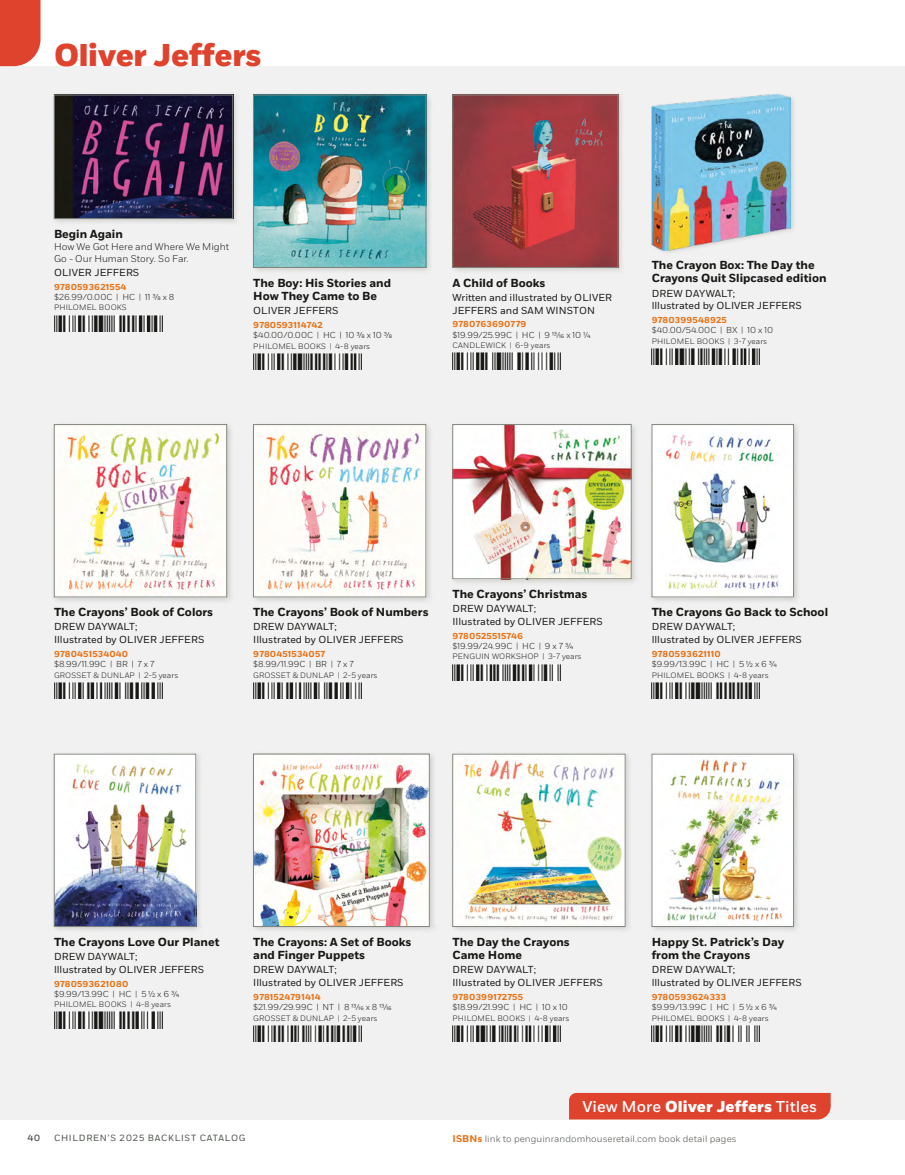
<style>
.page{position:relative;width:905px;height:1175px;background:#fff}
.page>*{position:absolute;margin:0;border:0;box-sizing:border-box;transform-origin:0 0}
.t1{font:800 31.5px "Fort";letter-spacing:-.01em;color:#df422d}
.t2{font:500 15.75px "Fort";letter-spacing:.005em;color:#fff}
.t3{font:700 11.7px/13.5px "Fort";color:#171714}
.t4{font:10.2px/12.8px "Fort";letter-spacing:.01em;color:#171714}
.t5{font:300 9.75px/12px "Fort";color:#171714}
.t6{font:300 9.3px "Fort";letter-spacing:.01em;color:#484f46}
.t7{font:9px "Fort";letter-spacing:.08em;color:#484f46}
.t8{font:500 9px "Fort";color:#484f46}
.t9{font:300 8.7px/10.2px "Fort";color:#171714}
.t10{font:300 7.8px "Fort";letter-spacing:.02em;color:#171714}
.s1{font-weight:700;color:#e77216}
.s2{font-size:8.25px}
.s3{font-size:7.5px}
.s4{font-weight:800}
.s5{font-weight:700;font-size:9.75px;color:#e77216}
</style>
<div class="page">
<div style="left:0;top:66px;width:904px;height:1053px;background:#f1f1f1"></div>
<div style="left:0;top:0;width:40px;height:66px;background:#df422d"></div>
<div style="left:569px;top:1092px;width:261px;height:27px;background:#df422d"></div>
<div style="left:51px;top:751px;width:152px;height:182px;background:#484f46;opacity:.2"></div>
<img style="left:56px;top:756px;width:138px;height:168px">
<div style="left:54px;top:754px;width:142px;height:172px;border:1px solid #81857d"></div>
<img style="left:54px;top:1011px;width:108px;height:17px">
<div style="left:250px;top:751px;width:186px;height:182px;background:#484f46;opacity:.2"></div>
<img style="left:255px;top:756px;width:172px;height:168px">
<div style="left:253px;top:754px;width:176px;height:172px;border:1px solid #81857d"></div>
<img style="left:253px;top:1025px;width:108px;height:16px">
<div style="left:450px;top:751px;width:182px;height:182px;background:#484f46;opacity:.2"></div>
<img style="left:454px;top:756px;width:169px;height:168px">
<div style="left:452px;top:754px;width:173px;height:172px;border:1px solid #81857d"></div>
<img style="left:452px;top:1025px;width:108px;height:16px">
<div style="left:649px;top:751px;width:151px;height:182px;background:#484f46;opacity:.2"></div>
<img style="left:653px;top:756px;width:138px;height:168px">
<div style="left:651px;top:754px;width:142px;height:172px;border:1px solid #81857d"></div>
<img style="left:651px;top:1025px;width:108px;height:16px">
<div style="left:51px;top:422px;width:182px;height:182px;background:#484f46;opacity:.2"></div>
<img style="left:56px;top:426px;width:169px;height:169px">
<div style="left:54px;top:424px;width:173px;height:173px;border:1px solid #81857d"></div>
<img style="left:54px;top:682px;width:108px;height:16px">
<div style="left:250px;top:422px;width:183px;height:182px;background:#484f46;opacity:.2"></div>
<img style="left:255px;top:426px;width:169px;height:169px">
<div style="left:253px;top:424px;width:173px;height:173px;border:1px solid #81857d"></div>
<img style="left:253px;top:682px;width:108px;height:16px">
<div style="left:450px;top:422px;width:188px;height:164px;background:#484f46;opacity:.2"></div>
<img style="left:454px;top:426px;width:175px;height:151px">
<div style="left:452px;top:424px;width:179px;height:155px;border:1px solid #81857d"></div>
<img style="left:452px;top:664px;width:108px;height:16px">
<div style="left:649px;top:422px;width:151px;height:182px;background:#484f46;opacity:.2"></div>
<img style="left:653px;top:426px;width:138px;height:169px">
<div style="left:651px;top:424px;width:142px;height:173px;border:1px solid #81857d"></div>
<img style="left:651px;top:682px;width:108px;height:16px">
<div style="left:51px;top:92px;width:189px;height:133px;background:#484f46;opacity:.2"></div>
<img style="left:56px;top:97px;width:175px;height:120px">
<div style="left:54px;top:95px;width:179px;height:124px;border:1px solid #81857d"></div>
<img style="left:54px;top:315px;width:108px;height:16px">
<div style="left:250px;top:92px;width:183px;height:182px;background:#484f46;opacity:.2"></div>
<img style="left:255px;top:97px;width:169px;height:169px">
<div style="left:253px;top:95px;width:173px;height:173px;border:1px solid #81857d"></div>
<img style="left:253px;top:353px;width:108px;height:17px">
<div style="left:450px;top:92px;width:175px;height:182px;background:#484f46;opacity:.2"></div>
<img style="left:454px;top:97px;width:162px;height:169px">
<div style="left:452px;top:95px;width:166px;height:173px;border:1px solid #81857d"></div>
<img style="left:452px;top:353px;width:108px;height:16px">
<div style="left:649px;top:92px;width:148px;height:164px;background:#484f46;opacity:.2"></div>
<img style="left:651px;top:95px;width:139px;height:155px">
<img style="left:651px;top:349px;width:108px;height:16px">
<h1 class="t1" style="left:54px;top:36px;width:209px">Oliver Jeffers</h1>
<h3 class="t3" style="left:54px;top:227px;width:70px">Begin Again</h3>
<p class="t5" style="left:54px;top:240px;width:177px">How We Got Here and Where We Might<br>Go - Our Human Story. So Far.</p>
<p class="t4" style="left:54px;top:266px;width:87px">OLIVER JEFFERS</p>
<p class="t9" style="left:54px;top:282px;width:122px"><span class="s1">9780593621554 </span>$26.99/0.00C <span class="s2">|</span> HC <span class="s2">|</span> 11 3/8 x 8</p>
<p class="t10" style="left:54px;top:303px;width:74px">PHILOMEL BOOKS</p>
<h3 class="t3" style="left:253px;top:276px;width:139px">The Boy: His Stories and<br>How They Came to Be</h3>
<p class="t4" style="left:253px;top:304px;width:87px">OLIVER JEFFERS</p>
<p class="t9" style="left:253px;top:320px;width:140px"><span class="s1">9780593114742<br></span>$40.00/0.00C <span class="s2">|</span> HC <span class="s2">|</span> 10 3/8 x 10 3/8</p>
<p class="t10" style="left:253px;top:341px;width:118px">PHILOMEL BOOKS <span class="s3">|</span> 4-8 years</p>
<h3 class="t3" style="left:452px;top:276px;width:95px">A Child of Books</h3>
<p class="t4" style="left:452px;top:291px;width:161px">Written and illustrated by OLIVER<br>JEFFERS and SAM WINSTON</p>
<p class="t9" style="left:452px;top:319px;width:139px"><span class="s1">9780763690779<br></span>$19.99/25.99C <span class="s2">|</span> HC <span class="s2">|</span> 9 13/16 x 10 1/4</p>
<p class="t10" style="left:452px;top:341px;width:99px">CANDLEWICK <span class="s3">|</span> 6-9 years</p>
<h3 class="t3" style="left:651px;top:258px;width:176px">The Crayon Box: The Day the<br>Crayons Quit Slipcased edition</h3>
<p class="t4" style="left:651px;top:287px;width:152px">DREW DAYWALT;<br>lllustrated by OLIVER JEFFERS</p>
<p class="t9" style="left:651px;top:315px;width:123px"><span class="s1">9780399548925 </span>$40.00/54.00C <span class="s2">|</span> BX <span class="s2">|</span> 10 x 10</p>
<p class="t10" style="left:651px;top:336px;width:117px">PHILOMEL BOOKS <span class="s3">|</span> 3-7 years</p>
<h3 class="t3" style="left:54px;top:605px;width:161px">The Crayons’ Book of Colors</h3>
<p class="t4" style="left:54px;top:620px;width:152px">DREW DAYWALT;<br>Illustrated by OLIVER JEFFERS</p>
<p class="t9" style="left:54px;top:649px;width:100px"><span class="s1">9780451534040 </span>$8.99/11.99C <span class="s2">|</span> BR <span class="s2">|</span> 7 x 7</p>
<p class="t10" style="left:54px;top:670px;width:126px">GROSSET &amp; DUNLAP <span class="s3">|</span> 2-5 years</p>
<h3 class="t3" style="left:253px;top:605px;width:177px">The Crayons’ Book of Numbers</h3>
<p class="t4" style="left:253px;top:620px;width:152px">DREW DAYWALT;<br>Illustrated by OLIVER JEFFERS</p>
<p class="t9" style="left:253px;top:649px;width:100px"><span class="s1">9780451534057 </span>$8.99/11.99C <span class="s2">|</span> BR <span class="s2">|</span> 7 x 7</p>
<p class="t10" style="left:253px;top:670px;width:126px">GROSSET &amp; DUNLAP <span class="s3">|</span> 2-5 years</p>
<h3 class="t3" style="left:452px;top:587px;width:137px">The Crayons’ Christmas</h3>
<p class="t4" style="left:452px;top:602px;width:152px">DREW DAYWALT;<br>Illustrated by OLIVER JEFFERS</p>
<p class="t9" style="left:452px;top:630px;width:122px"><span class="s1">9780525515746 </span>$19.99/24.99C <span class="s2">|</span> HC <span class="s2">|</span> 9 x 7 3/4</p>
<p class="t10" style="left:452px;top:652px;width:131px">PENGUIN WORKSHOP <span class="s3">|</span> 3-7 years</p>
<h3 class="t3" style="left:651px;top:605px;width:178px">The Crayons Go Back to School</h3>
<p class="t4" style="left:651px;top:620px;width:152px">DREW DAYWALT;<br>lllustrated by OLIVER JEFFERS</p>
<p class="t9" style="left:651px;top:649px;width:127px"><span class="s1">9780593621110 </span>$9.99/13.99C <span class="s2">|</span> HC <span class="s2">|</span> 5 1/2 x 6 3/4</p>
<p class="t10" style="left:651px;top:670px;width:118px">PHILOMEL BOOKS <span class="s3">|</span> 4-8 years</p>
<h3 class="t3" style="left:54px;top:935px;width:167px">The Crayons Love Our Planet</h3>
<p class="t4" style="left:54px;top:950px;width:152px">DREW DAYWALT;<br>lllustrated by OLIVER JEFFERS</p>
<p class="t9" style="left:54px;top:978px;width:127px"><span class="s1">9780593621080 </span>$9.99/13.99C <span class="s2">|</span> HC <span class="s2">|</span> 5 1/2 x 6 3/4</p>
<p class="t10" style="left:54px;top:999px;width:118px">PHILOMEL BOOKS <span class="s3">|</span> 4-8 years</p>
<h3 class="t3" style="left:253px;top:935px;width:160px">The Crayons: A Set of Books and Finger Puppets</h3>
<p class="t4" style="left:253px;top:963px;width:152px">DREW DAYWALT;<br>Illustrated by OLIVER JEFFERS</p>
<p class="t9" style="left:253px;top:992px;width:140px"><span class="s1">9781524791414<br></span>$21.99/29.99C <span class="s2">|</span> NT <span class="s2">|</span> 8 13/16 x 8 13/16</p>
<p class="t10" style="left:253px;top:1013px;width:126px">GROSSET &amp; DUNLAP <span class="s3">|</span> 2-5 years</p>
<p class="t8" style="left:27px;top:1132px;width:15px">40</p>
<p class="t7" style="left:54px;top:1132px;width:193px">CHILDREN’S 2025 BACKLIST CATALOG</p>
<h3 class="t3" style="left:452px;top:935px;width:119px">The Day the Crayons<br>Came Home</h3>
<p class="t4" style="left:452px;top:963px;width:152px">DREW DAYWALT;<br>Illustrated by OLIVER JEFFERS</p>
<p class="t9" style="left:452px;top:992px;width:117px"><span class="s1">9780399172755 </span>$18.99/21.99C <span class="s2">|</span> HC <span class="s2">|</span> 10 x 10</p>
<p class="t10" style="left:452px;top:1013px;width:118px">PHILOMEL BOOKS <span class="s3">|</span> 4-8 years</p>
<h3 class="t3" style="left:651px;top:935px;width:134px">Happy St. Patrick’s Day from the Crayons</h3>
<p class="t4" style="left:651px;top:963px;width:152px">DREW DAYWALT;<br>lllustrated by OLIVER JEFFERS</p>
<p class="t9" style="left:651px;top:992px;width:127px"><span class="s1">9780593624333 </span>$9.99/13.99C <span class="s2">|</span> HC <span class="s2">|</span> 5 1/2 x 6 3/4</p>
<p class="t10" style="left:651px;top:1013px;width:118px">PHILOMEL BOOKS <span class="s3">|</span> 4-8 years</p>
<h2 class="t2" style="left:582px;top:1096px;width:236px">View More <span class="s4">Oliver Jeffers</span> Titles</h2>
<p class="t6" style="left:452px;top:1133px;width:286px"><span class="s5">ISBNs</span> link to penguinrandomhouseretail.com book detail pages</p>
</div>
